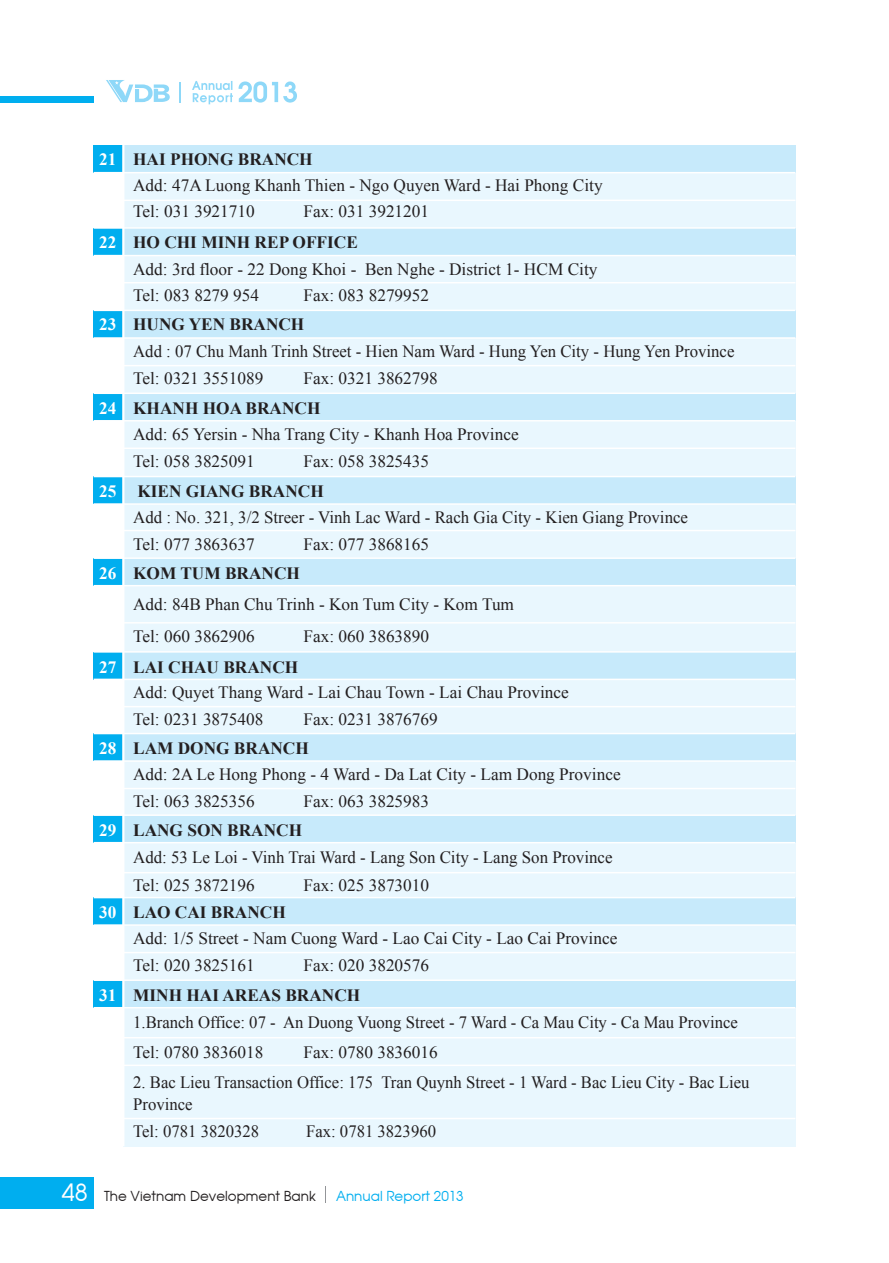
<style>
.page{position:relative;width:889px;height:1263px;background:#fff}
.page>*{position:absolute;margin:0;border:0;box-sizing:border-box;transform-origin:0 0}
.t1{font:17.25px/26.4px "Times New Roman";color:#231f20}
.t2{font:700 17.25px/31px "Times New Roman";color:#231f20}
.t3{font:13.5px "Avant Garde";color:#231f20}
.t4{font:13.5px "Avant Garde";color:#00aeef}
.s1{font-weight:700;color:#fff}
.s2{font-weight:700}
.s3{font-weight:400}
.s4{color:#fff}
.s5{font-size:23.4px;color:#fff}
</style>
<div class="page">
<div style="left:0;top:96px;width:94px;height:6px;background:#00aeef"></div>
<svg style="left:106px;top:80px;width:64px;height:22px"></svg>
<hr style="left:179px;top:82px;width:2px;height:20px;background:#8ed8f8">
<svg style="left:192px;top:81px;width:105px;height:23px"></svg>
<div style="left:0;top:1177px;width:94px;height:31px;background:#00aeef"></div>
<svg style="left:325px;top:1186px;width:1px;height:17px"></svg>
<div style="left:123px;top:145px;width:672px;height:1001px;background:#e9f7fe"></div>
<div style="left:123px;top:145px;width:672px;height:28px;background:#c7eafb"></div>
<div style="left:94px;top:145px;width:29px;height:28px;background:#00aeef"></div>
<hr style="left:123px;top:200px;width:672px;height:1px;background:#fff">
<hr style="left:94px;top:172px;width:701px;height:1px;background:#fff">
<div style="left:123px;top:228px;width:672px;height:28px;background:#c7eafb"></div>
<div style="left:94px;top:228px;width:29px;height:28px;background:#00aeef"></div>
<hr style="left:94px;top:227px;width:701px;height:2px;background:#fff">
<hr style="left:94px;top:255px;width:701px;height:1px;background:#fff">
<hr style="left:123px;top:282px;width:672px;height:1px;background:#fff">
<div style="left:123px;top:310px;width:672px;height:28px;background:#c7eafb"></div>
<div style="left:94px;top:310px;width:29px;height:28px;background:#00aeef"></div>
<hr style="left:94px;top:310px;width:701px;height:1px;background:#fff">
<hr style="left:94px;top:337px;width:701px;height:2px;background:#fff">
<hr style="left:123px;top:365px;width:672px;height:1px;background:#fff">
<hr style="left:123px;top:530px;width:672px;height:1px;background:#fff">
<div style="left:123px;top:476px;width:672px;height:28px;background:#c7eafb"></div>
<div style="left:94px;top:476px;width:29px;height:28px;background:#00aeef"></div>
<hr style="left:94px;top:476px;width:701px;height:1px;background:#fff">
<hr style="left:94px;top:503px;width:701px;height:2px;background:#fff">
<hr style="left:123px;top:622px;width:672px;height:1px;background:#fff">
<div style="left:123px;top:558px;width:672px;height:28px;background:#c7eafb"></div>
<div style="left:94px;top:558px;width:29px;height:28px;background:#00aeef"></div>
<hr style="left:94px;top:557px;width:701px;height:2px;background:#fff">
<hr style="left:94px;top:585px;width:701px;height:1px;background:#fff">
<hr style="left:123px;top:706px;width:672px;height:1px;background:#fff">
<div style="left:123px;top:652px;width:672px;height:27px;background:#c7eafb"></div>
<div style="left:94px;top:652px;width:29px;height:27px;background:#00aeef"></div>
<hr style="left:94px;top:651px;width:701px;height:2px;background:#fff">
<hr style="left:94px;top:679px;width:701px;height:1px;background:#fff">
<hr style="left:123px;top:788px;width:672px;height:1px;background:#fff">
<div style="left:123px;top:733px;width:672px;height:28px;background:#c7eafb"></div>
<div style="left:94px;top:733px;width:29px;height:28px;background:#00aeef"></div>
<hr style="left:94px;top:733px;width:701px;height:1px;background:#fff">
<hr style="left:94px;top:760px;width:701px;height:2px;background:#fff">
<hr style="left:123px;top:872px;width:672px;height:1px;background:#fff">
<div style="left:123px;top:815px;width:672px;height:28px;background:#c7eafb"></div>
<div style="left:94px;top:815px;width:29px;height:28px;background:#00aeef"></div>
<hr style="left:94px;top:814px;width:701px;height:2px;background:#fff">
<hr style="left:94px;top:842px;width:701px;height:1px;background:#fff">
<hr style="left:123px;top:952px;width:672px;height:1px;background:#fff">
<div style="left:123px;top:897px;width:672px;height:28px;background:#c7eafb"></div>
<div style="left:94px;top:897px;width:29px;height:28px;background:#00aeef"></div>
<hr style="left:94px;top:897px;width:701px;height:1px;background:#fff">
<hr style="left:94px;top:924px;width:701px;height:2px;background:#fff">
<hr style="left:123px;top:1037px;width:672px;height:1px;background:#fff">
<hr style="left:123px;top:1064px;width:672px;height:2px;background:#fff">
<hr style="left:123px;top:1118px;width:672px;height:1px;background:#fff">
<div style="left:123px;top:980px;width:672px;height:28px;background:#c7eafb"></div>
<div style="left:94px;top:980px;width:29px;height:28px;background:#00aeef"></div>
<hr style="left:94px;top:979px;width:701px;height:2px;background:#fff">
<hr style="left:94px;top:1007px;width:701px;height:1px;background:#fff">
<hr style="left:123px;top:447px;width:672px;height:2px;background:#fff">
<div style="left:123px;top:393px;width:672px;height:28px;background:#c7eafb"></div>
<div style="left:94px;top:393px;width:29px;height:28px;background:#00aeef"></div>
<hr style="left:94px;top:392px;width:701px;height:2px;background:#fff">
<hr style="left:94px;top:420px;width:701px;height:1px;background:#fff">
<hr style="left:122px;top:145px;width:2px;height:1001px;background:#fff">
<p class="t1" style="left:133px;top:146px;width:471px;line-height:26px;text-indent:-34px"><span class="s1">21</span> <span class="s2">HAI PHONG BRANCH<br></span>Add: 47A Luong Khanh Thien - Ngo Quyen Ward - Hai Phong City<br>Tel: 031 3921710</p>
<p class="t2" style="left:99px;top:195px;width:331px;text-indent:204px"><span class="s3">Fax: 031 3921201<br></span><span class="s4">22</span> HO CHI MINH REP OFFICE</p>
<p class="t1" style="left:133px;top:255px;width:466px">Add: 3rd floor - 22 Dong Khoi - Ben Nghe - District 1- HCM City<br>Tel: 083 8279 954</p>
<p class="t1" style="left:99px;top:280px;width:331px;line-height:29.1px;text-indent:204px">Fax: 083 8279952<br><span class="s1">23</span> <span class="s2">HUNG YEN BRANCH</span></p>
<p class="t1" style="left:133px;top:337px;width:603px;line-height:27px">Add : 07 Chu Manh Trinh Street - Hien Nam Ward - Hung Yen City - Hung Yen Province<br>Tel: 0321 3551089</p>
<p class="t1" style="left:303px;top:364px;width:136px">Fax: 0321 3862798</p>
<p class="t1" style="left:133px;top:395px;width:387px;text-indent:-34px"><span class="s1">24</span> <span class="s2">KHANH HOA BRANCH<br></span>Add: 65 Yersin - Nha Trang City - Khanh Hoa Province<br>Tel: 058 3825091</p>
<p class="t1" style="left:303px;top:447px;width:127px">Fax: 058 3825435</p>
<p class="t1" style="left:133px;top:478px;width:556px;text-indent:-34px"><span class="s1">25</span> <span class="s2">KIEN GIANG BRANCH<br></span>Add : No. 321, 3/2 Streer - Vinh Lac Ward - Rach Gia City - Kien Giang Province<br>Tel: 077 3863637</p>
<p class="t1" style="left:303px;top:531px;width:127px">Fax: 077 3868165</p>
<p class="t1" style="left:133px;top:557px;width:382px;line-height:31.7px;text-indent:-34px"><span class="s1">26</span> <span class="s2">KOM TUM BRANCH<br></span>Add: 84B Phan Chu Trinh - Kon Tum City - Kom Tum<br>Tel: 060 3862906</p>
<p class="t1" style="left:303px;top:623px;width:127px">Fax: 060 3863890</p>
<p class="t1" style="left:133px;top:653px;width:437px;text-indent:-34px"><span class="s1">27</span> <span class="s2">LAI CHAU BRANCH<br></span>Add: Quyet Thang Ward - Lai Chau Town - Lai Chau Province<br>Tel: 0231 3875408</p>
<p class="t1" style="left:99px;top:705px;width:340px;line-height:29px;text-indent:204px">Fax: 0231 3876769<br><span class="s1">28</span> <span class="s2">LAM DONG BRANCH</span></p>
<p class="t1" style="left:133px;top:760px;width:489px;line-height:27px">Add: 2A Le Hong Phong - 4 Ward - Da Lat City - Lam Dong Province<br>Tel: 063 3825356</p>
<p class="t1" style="left:303px;top:788px;width:127px">Fax: 063 3825983</p>
<p class="t1" style="left:133px;top:816px;width:481px;text-indent:-34px"><span class="s1">29</span> <span class="s2">LANG SON BRANCH<br></span>Add: 53 Le Loi - Vinh Trai Ward - Lang Son City - Lang Son Province</p>
<p class="t1" style="left:133px;top:871px;width:123px">Tel: 025 3872196</p>
<p class="t1" style="left:303px;top:871px;width:127px">Fax: 025 3873010</p>
<p class="t1" style="left:133px;top:899px;width:486px;text-indent:-34px"><span class="s1">30</span> <span class="s2">LAO CAI BRANCH<br></span>Add: 1/5 Street - Nam Cuong Ward - Lao Cai City - Lao Cai Province<br>Tel: 020 3825161</p>
<p class="t2" style="left:99px;top:950px;width:331px;line-height:30px;text-indent:204px"><span class="s3">Fax: 020 3820576<br></span><span class="s4">31</span> MINH HAI AREAS BRANCH</p>
<p class="t1" style="left:133px;top:1008px;width:606px">1.Branch Office: 07 - An Duong Vuong Street - 7 Ward - Ca Mau City - Ca Mau Province</p>
<p class="t1" style="left:133px;top:1039px;width:132px">Tel: 0780 3836018</p>
<p class="t1" style="left:303px;top:1039px;width:136px">Fax: 0780 3836016</p>
<p class="t1" style="left:133px;top:1070px;width:618px;line-height:22.5px">2. Bac Lieu Transaction Office: 175 Tran Quynh Street - 1 Ward - Bac Lieu City - Bac Lieu<br>Province</p>
<p class="t1" style="left:133px;top:1118px;width:127px">Tel: 0781 3820328</p>
<p class="t1" style="left:306px;top:1118px;width:131px">Fax: 0781 3823960</p>
<p class="t3" style="left:62px;top:1186px;width:255px"><span class="s5">48</span> The Vietnam Development Bank</p>
<p class="t4" style="left:336px;top:1185px;width:129px">Annual Report 2013</p>
</div>
